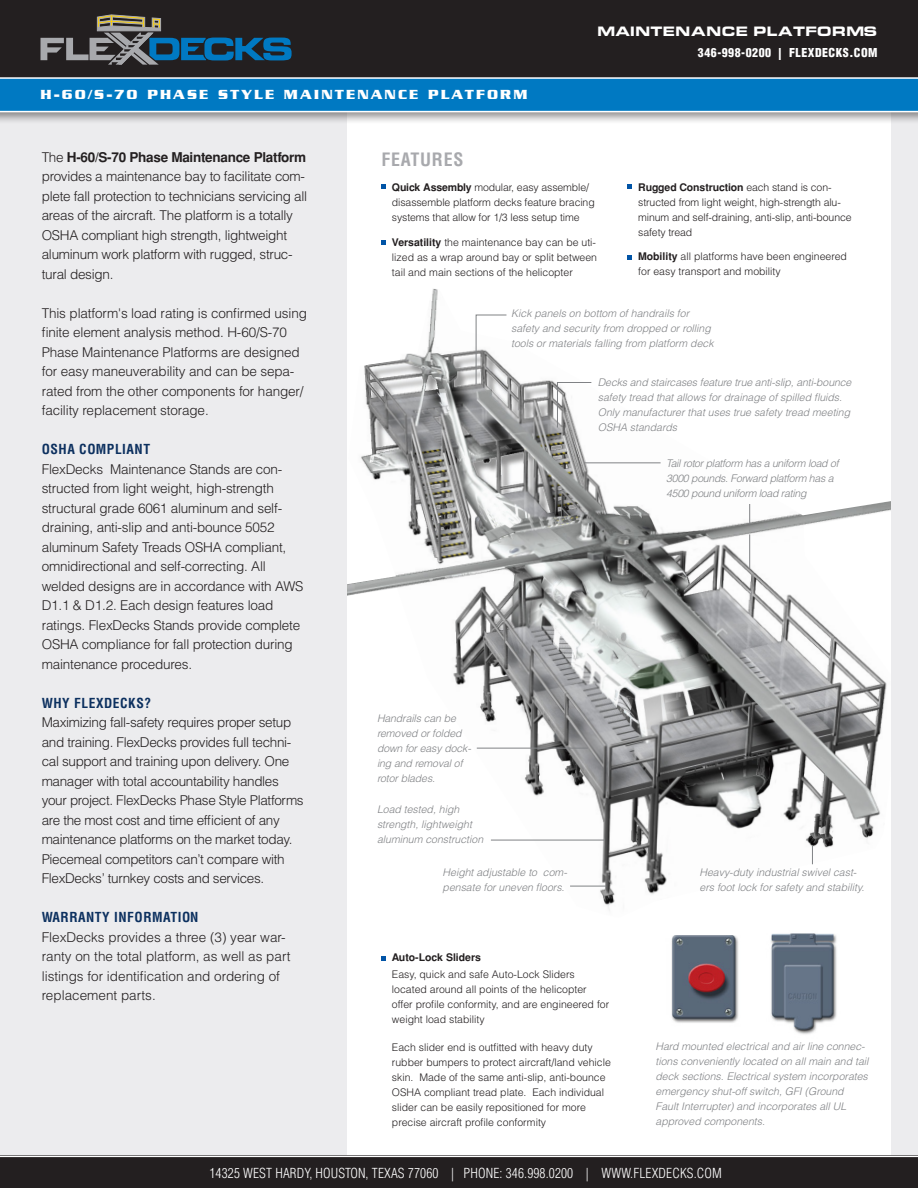
<style>
.page{position:relative;width:918px;height:1188px;background:#fff}
.page>*{position:absolute;margin:0;border:0;box-sizing:border-box;transform-origin:0 0}
.Big_Body_Type{font:700 condensed 18px "Helvetica";letter-spacing:.04em;color:#a8a9ad}
.t1{font:700 14.25px "Serpentine";letter-spacing:.15em;color:#fff}
.t2{font:14.1px "Eurostile Extended Black DTC";color:#fff}
.Big_Body_Type-2{font:300 13.5px/19.5px "Helvetica";letter-spacing:-.015em;color:#231f20}
.t3{font:300 condensed 13.5px "Helvetica";letter-spacing:.01em;color:#fff}
.Big_Body_Type-3{font:700 condensed 13.5px "Helvetica";letter-spacing:.04em;color:#0c305f}
.t4{font:900 condensed 12px "Helvetica";letter-spacing:.04em;color:#fff}
.Big_Body_Type-4{font:300 10.5px/15px "Helvetica";color:#231f20}
.features{font:italic 300 10.5px/15px "Helvetica";color:#808285}
.Big_Body_Type-5{font:italic 300 10.5px/15px "Helvetica";letter-spacing:-.025em;color:#808285}
.Big_Body_Type-6{font:700 10.5px "Helvetica";color:#231f20}
.s1{font-weight:700}
</style>
<div class="page">
<img style="left:347px;top:288px;width:545px;height:631px">
<div style="left:892px;top:84px;width:26px;height:1080px;background:#ececee"></div>
<div style="left:0;top:90px;width:347px;height:1092px;background:#ececee"></div>
<svg style="left:381px;top:957px;width:5px;height:4px"></svg>
<img style="left:671px;top:935px;width:68px;height:88px">
<img style="left:771px;top:933px;width:66px;height:101px">
<svg style="left:381px;top:185px;width:5px;height:4px"></svg>
<svg style="left:381px;top:240px;width:5px;height:5px"></svg>
<svg style="left:628px;top:185px;width:4px;height:4px"></svg>
<svg style="left:628px;top:255px;width:4px;height:5px"></svg>
<svg style="left:475px;top:314px;width:32px;height:71px"></svg>
<svg style="left:557px;top:382px;width:35px;height:46px"></svg>
<hr style="left:584px;top:462px;width:77px;height:1px;background:#808285">
<svg style="left:749px;top:504px;width:1px;height:20px"></svg>
<hr style="left:749px;top:534px;width:1px;height:34px;background:#808285">
<svg style="left:812px;top:845px;width:1px;height:19px"></svg>
<hr style="left:570px;top:886px;width:36px;height:1px;background:#808285">
<hr style="left:491px;top:840px;width:114px;height:1px;background:#808285">
<hr style="left:477px;top:748px;width:111px;height:1px;background:#808285">
<div style="left:0;top:0;width:918px;height:83px;background:#231f20"></div>
<div style="left:0;top:1156px;width:918px;height:32px;background:#231f20"></div>
<div style="left:0;top:75px;width:918px;height:50px;background:#231f20;opacity:.5"></div>
<div style="left:0;top:78px;width:918px;height:33px;background:#0079c2"></div>
<hr style="left:0;top:77px;width:918px;height:2px;background:#fff">
<hr style="left:0;top:111px;width:918px;height:1px;background:#fff">
<hr style="left:0;top:1156px;width:918px;height:1px;background:#fff">
<svg style="left:40px;top:14px;width:252px;height:51px"></svg>
<p class="t1" style="left:40px;top:87px;width:488px">H-60/S-70 PHASE STYLE MAINTENANCE PLATFORM</p>
<p class="t2" style="left:597px;top:23px;width:282px">MAINTENANCE PLATFORMS</p>
<p class="t4" style="left:698px;top:45px;width:181px">346-998-0200 | FLEXDECKS.COM</p>
<p class="Big_Body_Type-2" style="left:42px;top:147px;width:267px">The <span class="s1">H-60/S-70 Phase Maintenance Platform </span>provides a maintenance bay to facilitate com&shy;plete fall protection to technicians servicing all areas of the aircraft. The platform is a totally OSHA compliant high strength, lightweight aluminum work platform with rugged, struc&shy;tural design.</p>
<p class="Big_Body_Type-2" style="left:42px;top:303px;width:267px">This platform's load rating is confirmed using finite element analysis method. H-60/S-70<br>Phase Maintenance Platforms are designed for easy maneuverability and can be sepa&shy;rated from the other components for hanger/ facility replacement storage.</p>
<p class="Big_Body_Type-3" style="left:42px;top:441px;width:110px">OSHA COMPLIANT</p>
<p class="Big_Body_Type-2" style="left:42px;top:459px;width:263px">FlexDecks Maintenance Stands are con&shy;structed from light weight, high-strength structural grade 6061 aluminum and self&shy;draining, anti-slip and anti-bounce 5052 aluminum Safety Treads OSHA compliant, omnidirectional and self-correcting. All welded designs are in accordance with AWS D1.1 &amp; D1.2. Each design features load ratings. FlexDecks Stands provide complete OSHA compliance for fall protection during maintenance procedures.</p>
<p class="Big_Body_Type-3" style="left:42px;top:694px;width:111px">WHY FLEXDECKS?</p>
<p class="Big_Body_Type-2" style="left:42px;top:712px;width:263px">Maximizing fall-safety requires proper setup and training. FlexDecks provides full techni&shy;cal support and training upon delivery. One manager with total accountability handles your project. FlexDecks Phase Style Platforms are the most cost and time efficient of any maintenance platforms on the market today.<br>Piecemeal competitors can’t compare with FlexDecks’ turnkey costs and services.</p>
<p class="Big_Body_Type-3" style="left:42px;top:909px;width:158px">WARRANTY INFORMATION</p>
<p class="Big_Body_Type-2" style="left:42px;top:927px;width:250px">FlexDecks provides a three (3) year war&shy;ranty on the total platform, as well as part listings for identification and ordering of replacement parts.</p>
<p class="Big_Body_Type" style="left:381px;top:148px;width:83px">FEATURES</p>
<p class="Big_Body_Type-4" style="left:392px;top:179px;width:204px"><span class="s1">Quick Assembly</span> modular, easy assemble/ disassemble platform decks feature bracing systems that allow for 1/3 less setup time</p>
<p class="Big_Body_Type-4" style="left:392px;top:234px;width:207px;text-align:justify"><span class="s1">Versatility</span> the maintenance bay can be uti&shy;lized as a wrap around bay or split between tail and main sections of the helicopter</p>
<p class="Big_Body_Type-4" style="left:638px;top:179px;width:215px"><span class="s1">Rugged Construction</span> each stand is con&shy;structed from light weight, high-strength alu&shy;minum and self-draining, anti-slip, anti-bounce safety tread</p>
<p class="Big_Body_Type-4" style="left:638px;top:248px;width:210px"><span class="s1">Mobility</span> all platforms have been engineered for easy transport and mobility</p>
<p class="features" style="left:511px;top:306px;width:204px">Kick panels on bottom of handrails for safety and security from dropped or rolling tools or materials falling from platform deck</p>
<p class="features" style="left:598px;top:375px;width:255px">Decks and staircases feature true anti-slip, anti-bounce safety tread that allows for drainage of spilled fluids.<br>Only manufacturer that uses true safety tread meeting OSHA standards</p>
<p class="Big_Body_Type-5" style="left:666px;top:456px;width:174px">Tail rotor platform has a uniform load of<br>3000 pounds. Forward platform has a<br>4500 pound uniform load rating</p>
<p class="Big_Body_Type-5" style="left:377px;top:711px;width:96px">Handrails can be removed or folded down for easy dock&shy;ing and removal of rotor blades.</p>
<p class="features" style="left:377px;top:801px;width:108px">Load tested, high strength, lightweight aluminum construction</p>
<p class="features" style="left:443px;top:865px;width:126px">Height adjustable to com&shy;pensate for uneven floors.</p>
<p class="Big_Body_Type-6" style="left:392px;top:951px;width:91px">Auto-Lock Sliders</p>
<p class="Big_Body_Type-4" style="left:392px;top:966px;width:219px">Easy, quick and safe Auto-Lock Sliders located around all points of the helicopter offer profile conformity, and are engineered for weight load stability</p>
<p class="Big_Body_Type-4" style="left:392px;top:1040px;width:221px">Each slider end is outfitted with heavy duty rubber bumpers to protect aircraft/land vehicle skin. Made of the same anti-slip, anti-bounce OSHA compliant tread plate. Each individual slider can be easily repositioned for more precise aircraft profile conformity</p>
<p class="features" style="left:700px;top:865px;width:166px">Heavy-duty industrial swivel cast&shy;ers foot lock for safety and stability.</p>
<p class="features" style="left:656px;top:1039px;width:215px">Hard mounted electrical and air line connec&shy;tions conveniently located on all main and tail deck sections. Electrical system incorporates emergency shut-off switch, GFI (Ground Fault Interrupter) and incorporates all UL approved components.</p>
<p class="t3" style="left:210px;top:1165px;width:514px">14325 WEST HARDY, HOUSTON, TEXAS 77060 | PHONE: 346.998.0200 | WWW.FLEXDECKS.COM</p>
</div>
